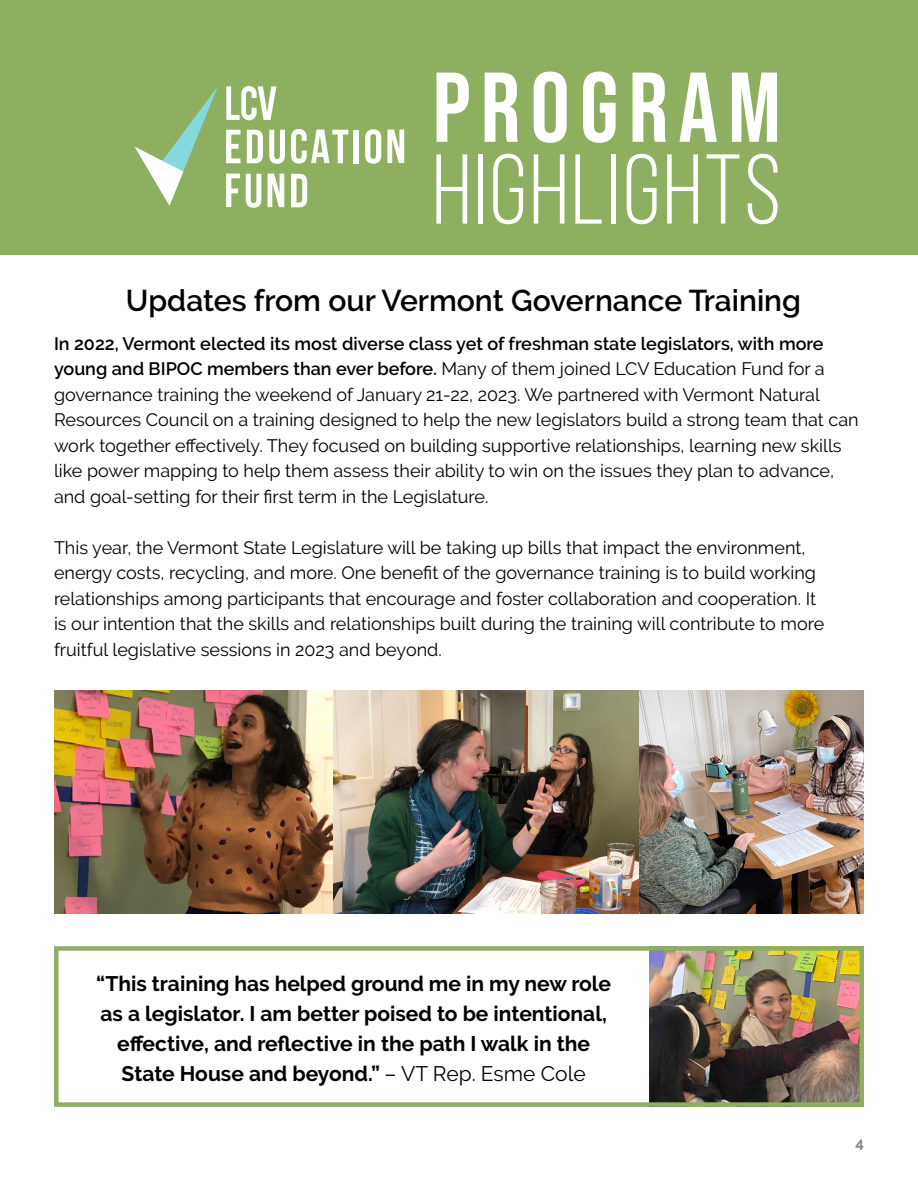
<style>
.page{position:relative;width:918px;height:1188px;background:#fff}
.page>*{position:absolute;margin:0;border:0;box-sizing:border-box;transform-origin:0 0}
.Section_Style_2{font:99px "Bebas Neue";letter-spacing:.03em;color:#fff}
.Section_Title_1{font:99px "Bebas Neue";letter-spacing:.1em;color:#fff}
.Subsection_Title{font:600 30px "Raleway";color:#000}
.Pull_Quote{font:700 21px/30px "Raleway";color:#000;text-align:center}
.t1{font:18px/25.5px "Raleway";color:#000}
.Page_Number{font:700 15px "Raleway";color:#838683}
.s1{font-weight:600}
.s2{font-weight:400}
</style>
<div class="page">
<div style="left:0;top:0;width:918px;height:254px;background:#8daf5f"></div>
<img style="left:54px;top:690px;width:810px;height:223px">
<img style="left:650px;top:951px;width:209px;height:151px">
<div style="left:54px;top:946px;width:810px;height:161px;border:4px solid #8daf5f"></div>
<svg style="left:135px;top:87px;width:83px;height:119px"></svg>
<svg style="left:226px;top:130px;width:14px;height:33px"></svg>
<svg style="left:247px;top:130px;width:16px;height:33px"></svg>
<svg style="left:269px;top:130px;width:16px;height:34px"></svg>
<svg style="left:291px;top:129px;width:57px;height:35px"></svg>
<div style="left:354px;top:130px;width:5px;height:33px;background:#fff"></div>
<svg style="left:365px;top:129px;width:16px;height:35px"></svg>
<svg style="left:387px;top:130px;width:17px;height:33px"></svg>
<svg style="left:226px;top:174px;width:14px;height:33px"></svg>
<svg style="left:246px;top:174px;width:15px;height:34px"></svg>
<svg style="left:268px;top:174px;width:16px;height:33px"></svg>
<svg style="left:291px;top:174px;width:16px;height:33px"></svg>
<svg style="left:226px;top:86px;width:50px;height:34px"></svg>
<p class="Section_Title_1" style="left:432px;top:52px;width:350px">PROGRAM</p>
<p class="Section_Style_2" style="left:432px;top:137px;width:350px">HIGHLIGHTS</p>
<p class="Subsection_Title" style="left:126px;top:283px;width:677px">Updates from our Vermont Governance Training</p>
<p class="t1" style="left:54px;top:331px;width:806px"><span class="s1">In 2022, Vermont elected its most diverse class yet of freshman state legislators, with more young and BIPOC members than ever before.</span> Many of them joined LCV Education Fund for a governance training the weekend of January 21-22, 2023. We partnered with Vermont Natural Resources Council on a training designed to help the new legislators build a strong team that can work together effectively. They focused on building supportive relationships, learning new skills like power mapping to help them assess their ability to win on the issues they plan to advance, and goal-setting for their first term in the Legislature.</p>
<p class="t1" style="left:54px;top:535px;width:772px">This year, the Vermont State Legislature will be taking up bills that impact the environment, energy costs, recycling, and more. One benefit of the governance training is to build working relationships among participants that encourage and foster collaboration and cooperation. It is our intention that the skills and relationships built during the training will contribute to more fruitful legislative sessions in 2023 and beyond.</p>
<p class="Pull_Quote" style="left:96px;top:969px;width:516px">“This training has helped ground me in my new role as a legislator. I am better poised to be intentional, effective, and reflective in the path I walk in the State House and beyond.” <span class="s2">– VT Rep. Esme Cole</span></p>
<p class="Page_Number" style="left:855px;top:1134px;width:10px">4</p>
</div>
